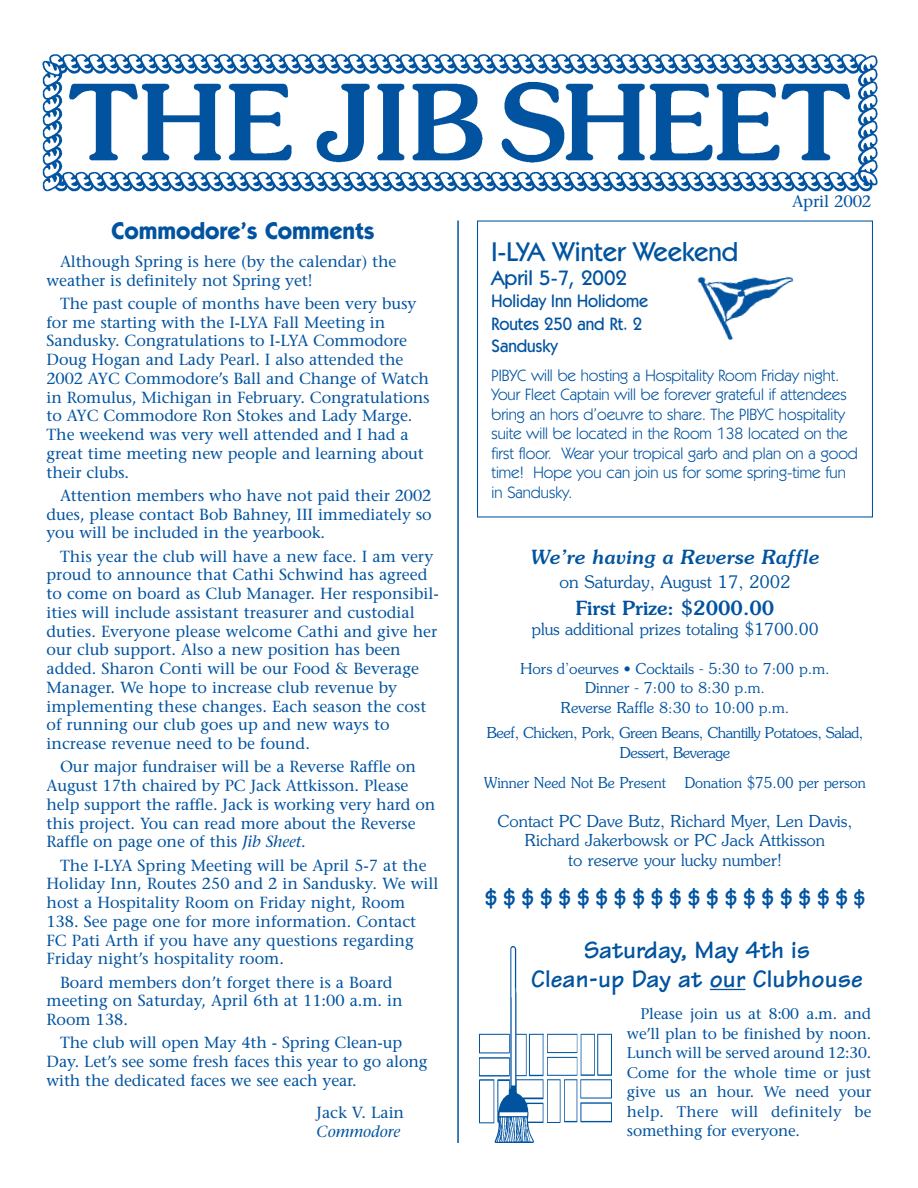
<style>
.page{position:relative;width:918px;height:1188px;background:#fff}
.page>*{position:absolute;margin:0;border:0;box-sizing:border-box;transform-origin:0 0}
.t1{font:500 27px "Kabel IT Cby BT";color:#0153a0}
.t2{font:700 25.5px/28.5px "Tekton";letter-spacing:.005em;color:#0153a0;text-align:center}
.t3{font:700 24px "Kabel IT Cby BT";color:#0153a0}
.t4{font:500 21px "Kabel IT Cby BT";color:#0153a0}
.t5{font:italic 500 19.5px "Souvenir";color:#0153a0}
.t6{font:500 19.5px "Souvenir";color:#0153a0}
.t7{font:500 18px/22.5px "Kabel IT Cby BT";color:#0153a0;scale:.95 1}
.t8{font:300 17.25px "Souvenir";color:#0153a0}
.t9{font:16.5px/19.5px "Kabel IT Cby BT";color:#0153a0}
.t10{font:300 16.5px/19.5px "Souvenir";color:#0153a0;text-align:center}
.t11{font:16.5px "Stone Serif";letter-spacing:-.01em;color:#0153a0}
.t12{font:16.05px/18.8px "Stone Serif";letter-spacing:-.005em;color:#0153a0}
.t13{font:italic 16.05px "Stone Serif";color:#0153a0}
.t14{font:15.45px/19.5px "Stone Serif";letter-spacing:.005em;color:#0153a0;text-align:justify}
.t15{font:300 15px/19.5px "Souvenir";color:#0153a0;text-align:center}
.t16{font:300 15px/19.5px "Souvenir";letter-spacing:-.03em;color:#0153a0;text-align:center}
.t17{font:300 15px "Souvenir";color:#0153a0;scale:.95 1}
.s1{font-style:italic}
.s2{font-size:24px}
</style>
<div class="page">
<img style="left:42px;top:54px;width:836px;height:138px">
<hr style="left:457px;top:220px;width:2px;height:923px;background:#0153a0">
<div style="left:477px;top:220px;width:396px;height:297px;border:1px solid #0153a0"></div>
<img style="left:697px;top:276px;width:97px;height:64px">
<img style="left:480px;top:947px;width:131px;height:196px">
<hr style="left:710px;top:989px;width:35px;height:1px;background:#0153a0">
<h3 class="t3" style="left:112px;top:222px;width:264px">Commodore’s Comments</h3>
<p class="t12" style="left:47px;top:254px;width:351px;text-indent:13px">Although Spring is here (by the calendar) the weather is definitely not Spring yet!</p>
<p class="t12" style="left:47px;top:296px;width:385px;text-indent:13px">The past couple of months have been very busy for me starting with the I-LYA Fall Meeting in Sandusky. Congratulations to I-LYA Commodore Doug Hogan and Lady Pearl. I also attended the 2002 AYC Commodore’s Ball and Change of Watch in Romulus, Michigan in February. Congratulations to AYC Commodore Ron Stokes and Lady Marge.<br>The weekend was very well attended and I had a great time meeting new people and learning about their clubs.</p>
<p class="t12" style="left:47px;top:488px;width:387px;text-align:justify;text-indent:13px">Attention members who have not paid their 2002 dues, please contact Bob Bahney, III immediately so you will be included in the yearbook.</p>
<p class="t12" style="left:47px;top:548px;width:394px;text-indent:13px">This year the club will have a new face. I am very proud to announce that Cathi Schwind has agreed to come on board as Club Manager. Her responsibil&shy;ities will include assistant treasurer and custodial duties. Everyone please welcome Cathi and give her our club support. Also a new position has been added. Sharon Conti will be our Food &amp; Beverage Manager. We hope to increase club revenue by implementing these changes. Each season the cost of running our club goes up and new ways to increase revenue need to be found.</p>
<p class="t12" style="left:47px;top:759px;width:390px;text-indent:13px">Our major fundraiser will be a Reverse Raffle on August 17th chaired by PC Jack Attkisson. Please help support the raffle. Jack is working very hard on this project. You can read more about the Reverse Raffle on page one of this <span class="s1">Jib Sheet</span>.</p>
<p class="t12" style="left:47px;top:857px;width:394px;text-indent:13px">The I-LYA Spring Meeting will be April 5-7 at the Holiday Inn, Routes 250 and 2 in Sandusky. We will host a Hospitality Room on Friday night, Room 138. See page one for more information. Contact FC Pati Arth if you have any questions regarding Friday night’s hospitality room.</p>
<p class="t12" style="left:47px;top:974px;width:358px;text-indent:13px">Board members don’t forget there is a Board meeting on Saturday, April 6th at 11:00 a.m. in<br>Room 138.</p>
<p class="t12" style="left:47px;top:1035px;width:383px;text-indent:13px">The club will open May 4th - Spring Clean-up<br>Day. Let’s see some fresh faces this year to go along with the dedicated faces we see each year.</p>
<p class="t12" style="left:316px;top:1105px;width:89px">Jack V. Lain</p>
<p class="t13" style="left:316px;top:1125px;width:85px">Commodore</p>
<p class="t11" style="left:792px;top:195px;width:81px">April 2002</p>
<h1 class="t1" style="left:492px;top:241px;width:248px">I-LYA Winter Weekend</h1>
<h3 class="t4" style="left:492px;top:270px;width:137px">April 5-7, 2002</h3>
<p class="t7" style="left:492px;top:292px;width:166px">Holiday Inn Holidome<br>Routes 250 and Rt. 2<br>Sandusky</p>
<p class="t9" style="left:492px;top:367px;width:368px">PIBYC will be hosting a Hospitality Room Friday night.<br>Your Fleet Captain will be forever grateful if attendees bring an hors d’oeuvre to share. The PIBYC hospitality suite will be located in the Room 138 located on the first floor. Wear your tropical garb and plan on a good time! Hope you can join us for some spring-time fun in Sandusky.</p>
<p class="t5" style="left:531px;top:549px;width:290px">We’re having a Reverse Raffle</p>
<p class="t8" style="left:559px;top:575px;width:233px">on Saturday, August 17, 2002</p>
<p class="t6" style="left:576px;top:600px;width:200px">First Prize: $2000.00</p>
<p class="t10" style="left:531px;top:620px;width:289px">plus additional prizes totaling $1700.00</p>
<p class="t15" style="left:521px;top:660px;width:311px">Hors d’oeurves • Cocktails - 5:30 to 7:00 p.m.<br>Dinner - 7:00 to 8:30 p.m.<br>Reverse Raffle 8:30 to 10:00 p.m.</p>
<p class="t16" style="left:487px;top:724px;width:378px">Beef, Chicken, Pork, Green Beans, Chantilly Potatoes, Salad,<br>Dessert, Beverage</p>
<p class="t17" style="left:484px;top:776px;width:193px">Winner Need Not Be Present</p>
<p class="t17" style="left:685px;top:776px;width:192px">Donation $75.00 per person</p>
<p class="t10" style="left:498px;top:812px;width:356px">Contact PC Dave Butz, Richard Myer, Len Davis,<br>Richard Jakerbowsk or PC Jack Attkisson<br>to reserve your lucky number!</p>
<h2 class="t2" style="left:485px;top:888px;width:382px">$$$$$$$$$$$$$$$$$$$$<span class="s2">$</span></h2>
<h2 class="t2" style="left:531px;top:940px;width:333px">Saturday, May 4th is<br>Clean-up Day at our Clubhouse</h2>
<p class="t14" style="left:627px;top:1006px;width:246px;text-indent:14px">Please join us at 8:00 a.m. and we’ll plan to be finished by noon.<br>Lunch will be served around 12:30.<br>Come for the whole time or just give us an hour. We need your help. There will definitely be something for everyone.</p>
</div>
